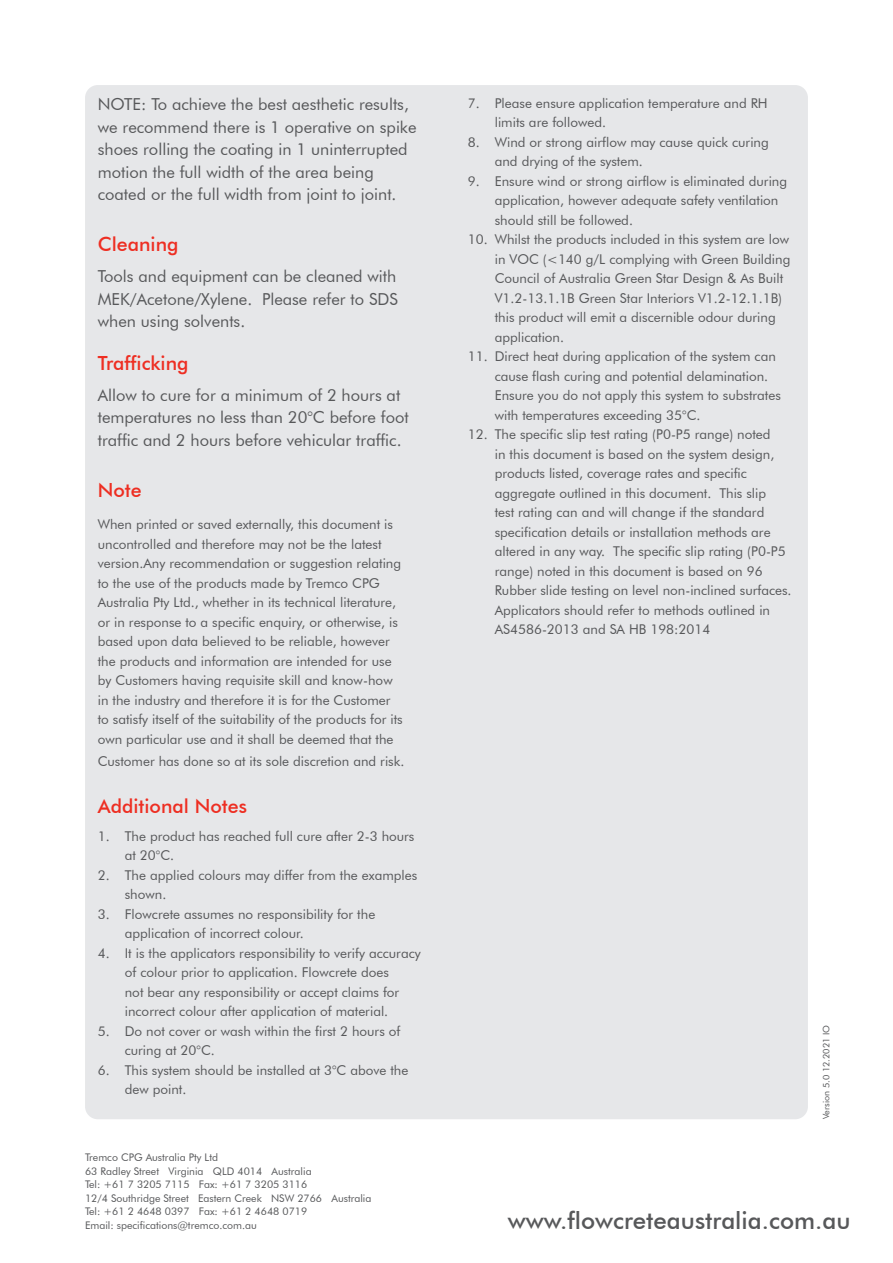
<style>
.page{position:relative;width:893px;height:1263px;background:#fff}
.page>*{position:absolute;margin:0;border:0;box-sizing:border-box;transform-origin:0 0}
.t1{font:500 24px "Futura BT";color:#57585a}
.t2{font:500 19.5px "Futura BT";color:#ee2e22}
.t3{font:16.5px/22.5px "Futura BT";color:#57585a}
.t4{font:13.5px/19.5px "Futura BT";color:#57585a}
.t5{font:10.5px/13.5px "Futura BT";color:#57585a}
.t6{font:9px "Futura BT";color:#57585a}
</style>
<div class="page">
<div style="left:85px;top:85px;width:723px;height:1034px;background:#e6e7e9;border-radius:13px"></div>
<p class="t3" style="left:98px;top:93px;width:320px">NOTE: To achieve the best aesthetic results, we recommend there is 1 operative on spike shoes rolling the coating in 1 uninterrupted motion the full width of the area being coated or the full width from joint to joint.</p>
<h2 class="t2" style="left:98px;top:233px;width:82px">Cleaning</h2>
<p class="t3" style="left:98px;top:265px;width:302px;text-align:justify">Tools and equipment can be cleaned with MEK/Acetone/Xylene. Please refer to SDS when using solvents.</p>
<h2 class="t2" style="left:98px;top:351px;width:92px">Trafficking</h2>
<p class="t3" style="left:98px;top:384px;width:312px">Allow to cure for a minimum of 2 hours at temperatures no less than 20°C before foot traffic and 2 hours before vehicular traffic.</p>
<h2 class="t2" style="left:98px;top:478px;width:45px">Note</h2>
<p class="t4" style="left:98px;top:514px;width:306px">When printed or saved externally, this document is uncontrolled and therefore may not be the latest version.Any recommendation or suggestion relating to the use of the products made by Tremco CPG Australia Pty Ltd., whether in its technical literature, or in response to a specific enquiry, or otherwise, is based upon data believed to be reliable, however the products and information are intended for use by Customers having requisite skill and know-how in the industry and therefore it is for the Customer to satisfy itself of the suitability of the products for its own particular use and it shall be deemed that the</p>
<p class="t4" style="left:98px;top:751px;width:308px">Customer has done so at its sole discretion and risk.</p>
<h2 class="t2" style="left:98px;top:794px;width:151px">Additional Notes</h2>
<p class="t4" style="left:125px;top:826px;width:291px;text-indent:-27px">1. The product has reached full cure after 2-3 hours at 20°C.</p>
<p class="t4" style="left:125px;top:865px;width:294px;text-indent:-27px">2. The applied colours may differ from the examples shown.</p>
<p class="t4" style="left:125px;top:904px;width:252px;text-indent:-27px">3. Flowcrete assumes no responsibility for the application of incorrect colour.</p>
<p class="t4" style="left:98px;top:943px;width:324px;text-align:center">4. It is the applicators responsibility to verify accuracy of colour prior to application. Flowcrete does<br>not bear any responsibility or accept claims for incorrect colour after application of material.</p>
<p class="t4" style="left:125px;top:1021px;width:277px;text-indent:-27px">5. Do not cover or wash within the first 2 hours of curing at 20°C.</p>
<p class="t4" style="left:125px;top:1060px;width:285px;text-indent:-27px">6. This system should be installed at 3°C above the dew point.</p>
<p class="t5" style="left:85px;top:1151px;width:288px">Tremco CPG Australia Pty Ltd<br>63 Radley Street Virginia QLD 4014 Australia<br>Tel: +61 7 3205 7115 Fax: +61 7 3205 3116<br>12/4 Southridge Street Eastern Creek NSW 2766 Australia Tel: +61 2 4648 0397 Fax: +61 2 4648 0719<br>Email: specifications@tremco.com.au</p>
<p class="t4" style="left:495px;top:93px;width:274px;text-indent:-27px">7. Please ensure application temperature and RH limits are followed.</p>
<p class="t4" style="left:495px;top:132px;width:276px;text-indent:-27px">8. Wind or strong airflow may cause quick curing and drying of the system.</p>
<p class="t4" style="left:495px;top:171px;width:294px;text-indent:-27px">9. Ensure wind or strong airflow is eliminated during application, however adequate safety ventilation should still be followed.</p>
<p class="t4" style="left:495px;top:230px;width:297px;text-indent:-27px">10. Whilst the products included in this system are low in VOC (&lt;140 g/L complying with Green Building Council of Australia Green Star Design &amp; As Built V1.2-13.1.1B Green Star Interiors V1.2-12.1.1B) this product will emit a discernible odour during application.</p>
<p class="t4" style="left:495px;top:347px;width:288px;text-indent:-27px">11. Direct heat during application of the system can cause flash curing and potential delamination.<br>Ensure you do not apply this system to substrates with temperatures exceeding 35°C.</p>
<p class="t4" style="left:495px;top:425px;width:298px;text-indent:-27px">12. The specific slip test rating (P0-P5 range) noted<br>in this document is based on the system design, products listed, coverage rates and specific aggregate outlined in this document. This slip<br>test rating can and will change if the standard specification details or installation methods are altered in any way. The specific slip rating (P0-P5 range) noted in this document is based on 96<br>Rubber slide testing on level non-inclined surfaces.<br>Applicators should refer to methods outlined in AS4586-2013 and SA HB 198:2014</p>
<p class="t6" style="left:821px;top:1119px;width:96px;rotate:-90deg">Version 5.0 12.2021 IO</p>
<h1 class="t1" style="left:508px;top:1206px;width:344px">www.flowcreteaustralia.com.au</h1>
</div>
